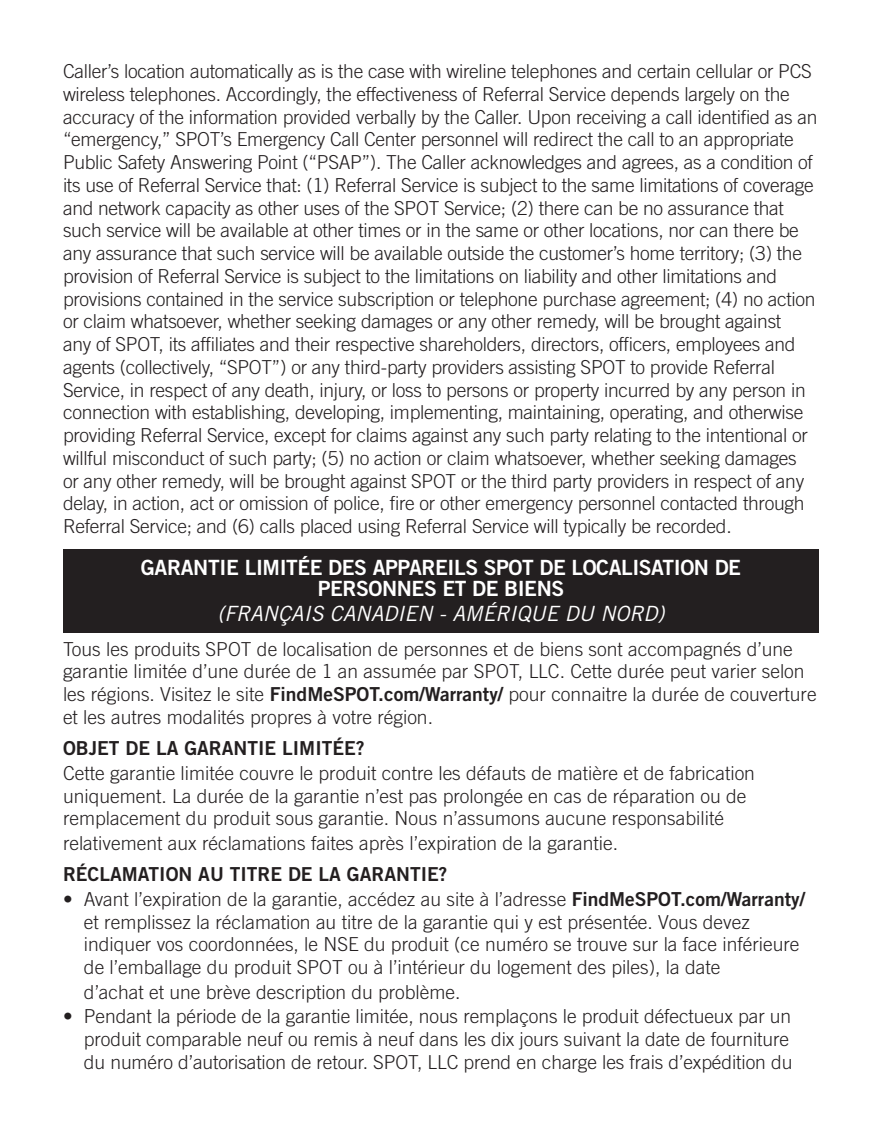
<style>
.page{position:relative;width:882px;height:1134px;background:#fff}
.page>*{position:absolute;margin:0;border:0;box-sizing:border-box;transform-origin:0 0}
.t1{font:21px "Trade Gothic Bold Two";letter-spacing:-.02em;color:#fff}
.t2{font:italic 21px "Trade Gothic";color:#fff}
.t3{font:300 19.25px/22.8px "Trade Gothic";letter-spacing:-.015em;color:#231f20}
.t4{font:19.25px "Trade Gothic Bold Two";color:#231f20}
.s1{font-family:"Trade Gothic Bold Two";font-weight:400}
</style>
<div class="page">
<div style="left:63px;top:549px;width:756px;height:83px;background:#231f20"></div>
<p class="t3" style="left:63px;top:60px;width:756px">Caller’s location automatically as is the case with wireline telephones and certain cellular or PCS wireless telephones. Accordingly, the effectiveness of Referral Service depends largely on the accuracy of the information provided verbally by the Caller. Upon receiving a call identified as an “emergency,” SPOT’s Emergency Call Center personnel will redirect the call to an appropriate Public Safety Answering Point (“PSAP”). The Caller acknowledges and agrees, as a condition of its use of Referral Service that: (1) Referral Service is subject to the same limitations of coverage and network capacity as other uses of the SPOT Service; (2) there can be no assurance that such service will be available at other times or in the same or other locations, nor can there be any assurance that such service will be available outside the customer’s home territory; (3) the provision of Referral Service is subject to the limitations on liability and other limitations and provisions contained in the service subscription or telephone purchase agreement; (4) no action or claim whatsoever, whether seeking damages or any other remedy, will be brought against<br>any of SPOT, its affiliates and their respective shareholders, directors, officers, employees and agents (collectively, “SPOT”) or any third-party providers assisting SPOT to provide Referral Service, in respect of any death, injury, or loss to persons or property incurred by any person in connection with establishing, developing, implementing, maintaining, operating, and otherwise providing Referral Service, except for claims against any such party relating to the intentional or willful misconduct of such party; (5) no action or claim whatsoever, whether seeking damages<br>or any other remedy, will be brought against SPOT or the third party providers in respect of any delay, in action, act or omission of police, fire or other emergency personnel contacted through Referral Service; and (6) calls placed using Referral Service will typically be recorded.</p>
<p class="t1" style="left:141px;top:555px;width:602px">GARANTIE LIMITÉE DES APPAREILS SPOT DE LOCALISATION DE</p>
<p class="t1" style="left:318px;top:576px;width:248px">PERSONNES ET DE BIENS</p>
<p class="t2" style="left:217px;top:601px;width:449px">(FRANÇAIS CANADIEN - AMÉRIQUE DU NORD)</p>
<p class="t3" style="left:63px;top:637px;width:755px">Tous les produits SPOT de localisation de personnes et de biens sont accompagnés d’une garantie limitée d’une durée de 1 an assumée par SPOT, LLC. Cette durée peut varier selon les régions. Visitez le site <span class="s1">FindMeSPOT.com/Warranty/</span> pour connaitre la durée de couverture et les autres modalités propres à votre région.</p>
<p class="t4" style="left:63px;top:737px;width:303px">OBJET DE LA GARANTIE LIMITÉE?</p>
<p class="t3" style="left:63px;top:761px;width:694px">Cette garantie limitée couvre le produit contre les défauts de matière et de fabrication uniquement. La durée de la garantie n’est pas prolongée en cas de réparation ou de remplacement du produit sous garantie. Nous n’assumons aucune responsabilité relativement aux réclamations faites après l’expiration de la garantie.</p>
<p class="t4" style="left:63px;top:863px;width:386px">RÉCLAMATION AU TITRE DE LA GARANTIE?</p>
<p class="t3" style="left:84px;top:887px;width:723px;text-indent:-21px">• Avant l’expiration de la garantie, accédez au site à l’adresse <span class="s1">FindMeSPOT.com/Warranty/ </span>et remplissez la réclamation au titre de la garantie qui y est présentée. Vous devez indiquer vos coordonnées, le NSE du produit (ce numéro se trouve sur la face inférieure de l’emballage du produit SPOT ou à l’intérieur du logement des piles), la date<br>d’achat et une brève description du problème.</p>
<p class="t3" style="left:84px;top:1005px;width:710px;text-indent:-21px">• Pendant la période de la garantie limitée, nous remplaçons le produit défectueux par un produit comparable neuf ou remis à neuf dans les dix jours suivant la date de fourniture du numéro d’autorisation de retour. SPOT, LLC prend en charge les frais d’expédition du</p>
</div>
